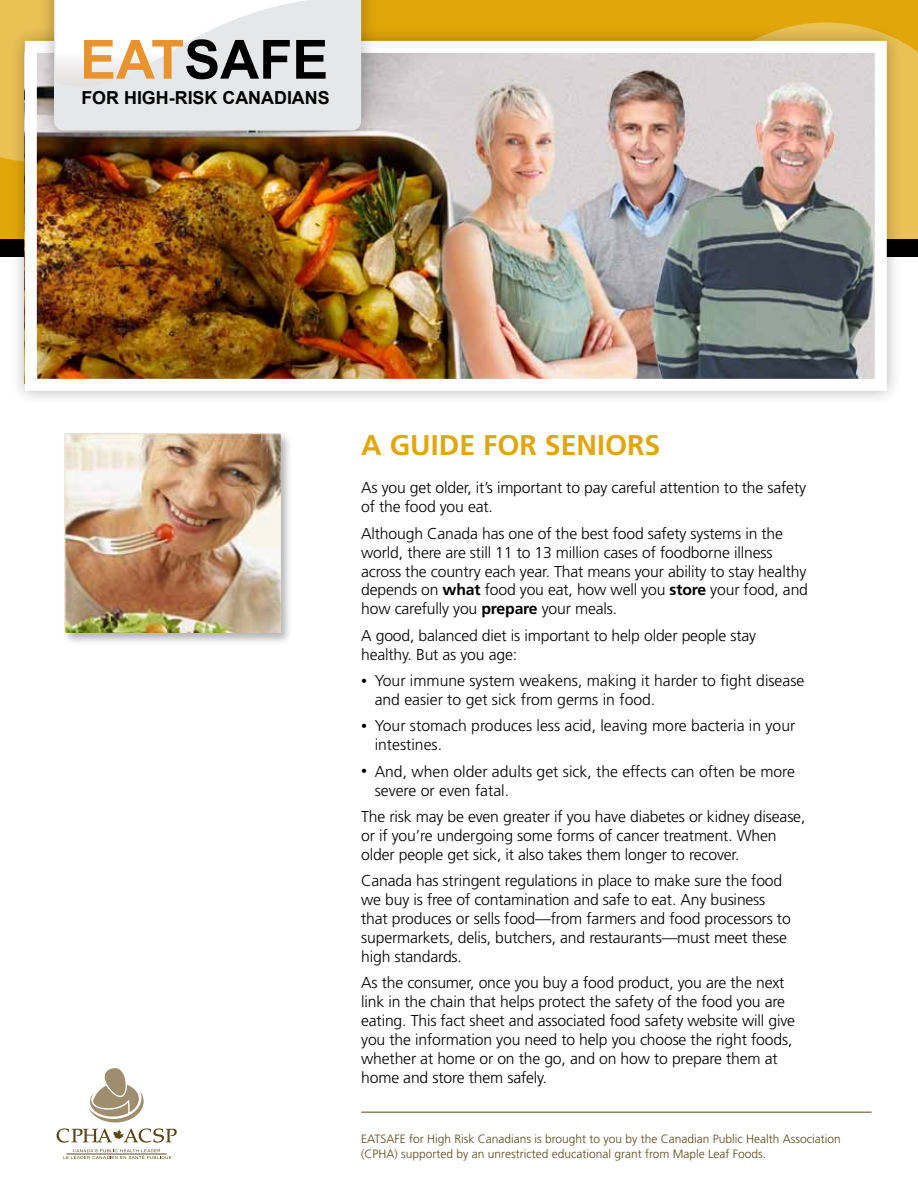
<style>
.page{position:relative;width:918px;height:1188px;background:#fff}
.page>*{position:absolute;margin:0;border:0;box-sizing:border-box;transform-origin:0 0}
.t1{font:700 54px "Arial";color:#000}
.t2{font:700 28.5px "Frutiger";color:#e1a60a}
.t3{font:700 17.85px "Arial";color:#000}
.t4{font:300 15.75px/18.9px "Frutiger";letter-spacing:-.01em;color:#000}
.t5{font:300 12px/14.4px "Frutiger";color:#5a481c}
.s1{color:#e99330}
.s2{font-weight:700}
.s3{font-size:12px}
</style>
<div class="page">
<div style="left:0;top:0;width:918px;height:239px;background:#e1a60a"></div>
<svg style="left:794px;top:23px;width:124px;height:216px;background:#e8bd49"></svg>
<div style="left:0;top:239px;width:918px;height:18px;background:#000"></div>
<div style="left:10px;top:26px;width:892px;height:380px;background:#000;opacity:.3"></div>
<img style="left:38px;top:54px;width:836px;height:324px">
<div style="left:25px;top:41px;width:862px;height:350px;border:12px solid #fff"></div>
<svg style="left:57px;top:1068px;width:120px;height:75px"></svg>
<svg style="left:63px;top:1149px;width:108px;height:10px"></svg>
<div style="left:62px;top:431px;width:231px;height:214px;background:#000;opacity:.3"></div>
<img style="left:64px;top:434px;width:216px;height:199px">
<hr style="left:361px;top:1112px;width:511px;height:1px;background:#5a481c">
<div style="left:37px;top:0;width:341px;height:148px;background:#000;opacity:.3"></div>
<svg style="left:0;top:0;width:361px;height:162px;background:#d1c9bb"></svg>
<h1 class="t1" style="left:80px;top:24px;width:243px"><span class="s1">EAT</span>SAFE</h1>
<p class="t3" style="left:81px;top:86px;width:248px">FOR HIGH-RISK CANADIANS</p>
<h2 class="t2" style="left:361px;top:429px;width:298px">A Guide for Seniors</h2>
<p class="t4" style="left:361px;top:479px;width:446px">As you get older, it’s important to pay careful attention to the safety of the food you eat.</p>
<p class="t4" style="left:361px;top:524px;width:448px">Although Canada has one of the best food safety systems in the world, there are still 11 to 13 million cases of foodborne illness across the country each year. That means your ability to stay healthy depends on <span class="s2">what</span> food you eat, how well you <span class="s2">store</span> your food, and how carefully you <span class="s2">prepare</span> your meals.</p>
<p class="t4" style="left:361px;top:626px;width:397px">A good, balanced diet is important to help older people stay healthy. But as you age:</p>
<p class="t4" style="left:375px;top:671px;width:431px;text-indent:-14px"><span class="s3">•</span> Your immune system weakens, making it harder to fight disease and easier to get sick from germs in food.</p>
<p class="t4" style="left:375px;top:717px;width:422px;text-indent:-14px"><span class="s3">•</span> Your stomach produces less acid, leaving more bacteria in your intestines.</p>
<p class="t4" style="left:375px;top:762px;width:422px;text-indent:-14px"><span class="s3">•</span> And, when older adults get sick, the effects can often be more severe or even fatal.</p>
<p class="t4" style="left:361px;top:807px;width:446px">The risk may be even greater if you have diabetes or kidney disease, or if you’re undergoing some forms of cancer treatment. When older people get sick, it also takes them longer to recover.</p>
<p class="t4" style="left:361px;top:871px;width:431px">Canada has stringent regulations in place to make sure the food we buy is free of contamination and safe to eat. Any business that produces or sells food—from farmers and food processors to supermarkets, delis, butchers, and restaurants—must meet these high standards.</p>
<p class="t4" style="left:361px;top:973px;width:435px">As the consumer, once you buy a food product, you are the next link in the chain that helps protect the safety of the food you are eating. This fact sheet and associated food safety website will give you the information you need to help you choose the right foods, whether at home or on the go, and on how to prepare them at home and store them safely.</p>
<p class="t5" style="left:361px;top:1132px;width:481px">EATSAFE for High Risk Canadians is brought to you by the Canadian Public Health Association (CPHA) supported by an unrestricted educational grant from Maple Leaf Foods.</p>
</div>
